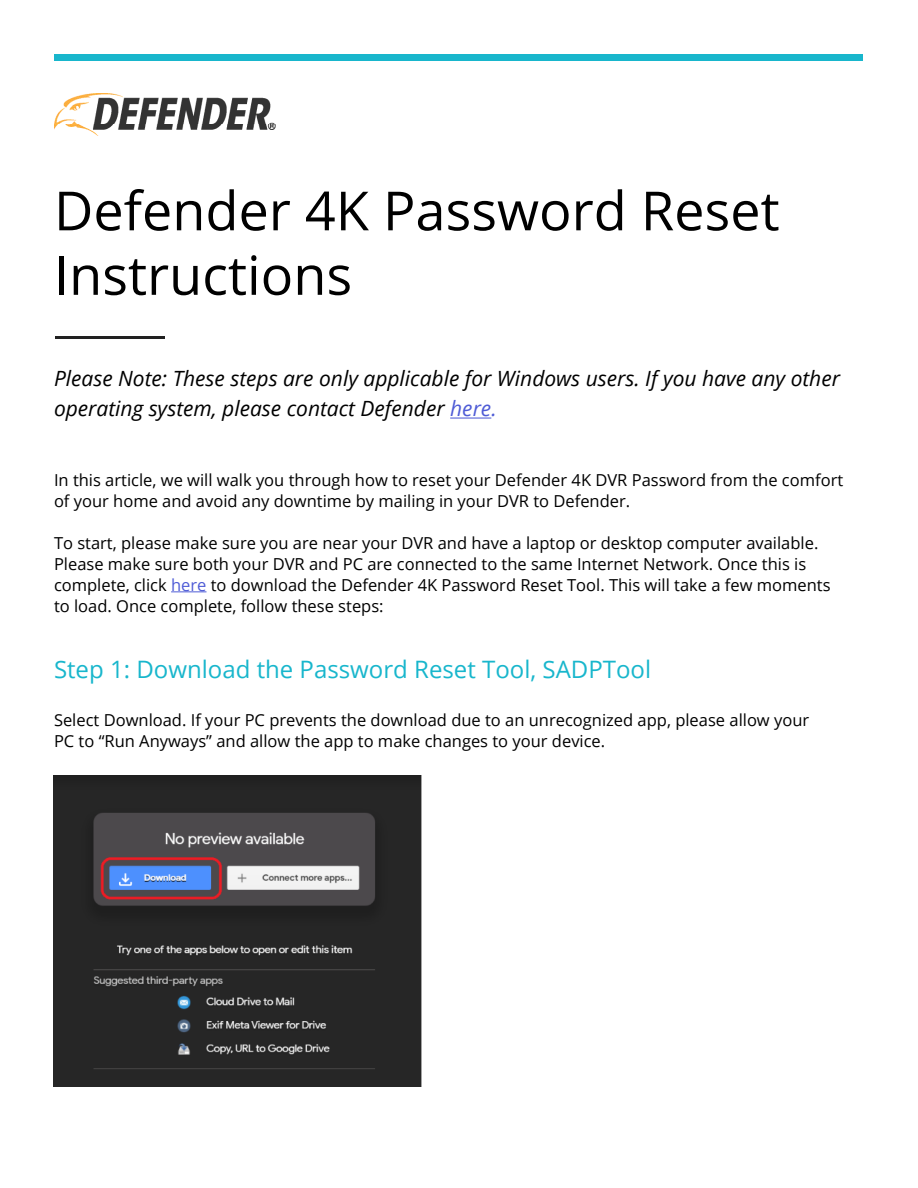
<style>
.page{position:relative;width:918px;height:1188px;background:#fff}
.page>*{position:absolute;margin:0;border:0;box-sizing:border-box;transform-origin:0 0}
.Sub_Header{font:54px/64.5px "Open Sans";color:#000}
.Sub_Header-2{font:24px "Open Sans";color:#18b6cc}
.BODY{font:italic 21px/30px "Open Sans";color:#000}
.BODY-2{font:16.5px/21px "Open Sans";color:#000}
.s1{color:#4f5cd6}
</style>
<div class="page">
<img style="left:55px;top:94px;width:221px;height:42px">
<div style="left:55px;top:54px;width:808px;height:6px;background:#18b6cc"></div>
<hr style="left:55px;top:336px;width:109px;height:3px;background:#212121">
<hr style="left:450px;top:418px;width:41px;height:1px;background:#4f5cd6">
<hr style="left:171px;top:591px;width:36px;height:1px;background:#4f5cd6">
<img style="left:54px;top:775px;width:368px;height:311px">
<p class="Sub_Header" style="left:54px;top:177px;width:727px">Defender 4K Password Reset<br>Instructions</p>
<p class="BODY" style="left:54px;top:363px;width:788px">Please Note: These steps are only applicable for Windows users. If you have any other operating system, please contact Defender <span class="s1">here.</span></p>
<p class="BODY-2" style="left:54px;top:469px;width:791px">In this article, we will walk you through how to reset your Defender 4K DVR Password from the comfort of your home and avoid any downtime by mailing in your DVR to Defender.</p>
<p class="BODY-2" style="left:54px;top:532px;width:766px">To start, please make sure you are near your DVR and have a laptop or desktop computer available.</p>
<p class="BODY-2" style="left:54px;top:553px;width:778px">Please make sure both your DVR and PC are connected to the same Internet Network. Once this is complete, click <span class="s1">here</span> to download the Defender 4K Password Reset Tool. This will take a few moments to load. Once complete, follow these steps:</p>
<p class="Sub_Header-2" style="left:54px;top:653px;width:599px">Step 1: Download the Password Reset Tool, SADPTool</p>
<p class="BODY-2" style="left:54px;top:709px;width:757px">Select Download. If your PC prevents the download due to an unrecognized app, please allow your<br>PC to “Run Anyways” and allow the app to make changes to your device.</p>
</div>
